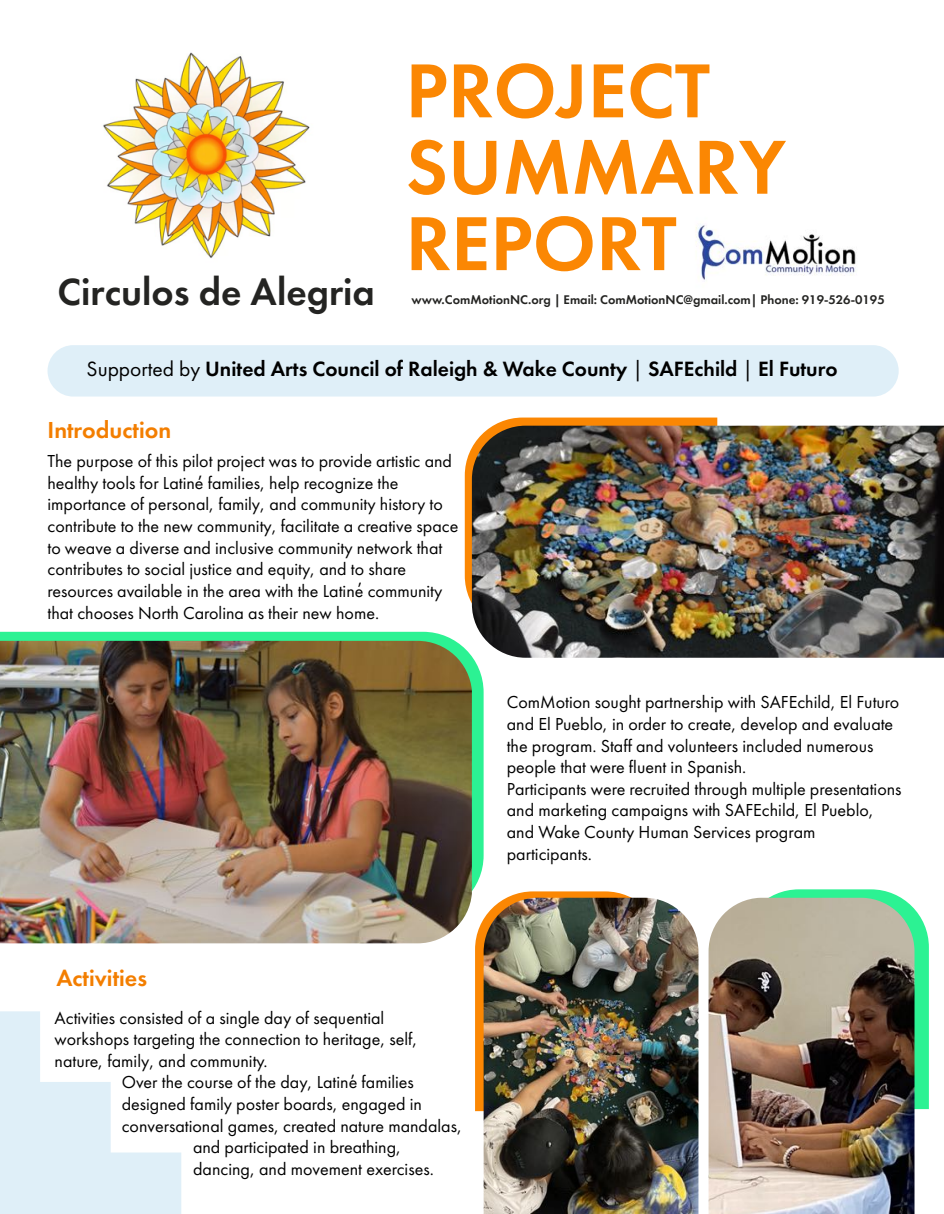
<style>
.page{position:relative;width:944px;height:1214px;background:#fff}
.page>*{position:absolute;margin:0;border:0;box-sizing:border-box;transform-origin:0 0}
.t1{font:79.2px/76.3px "Futura Demi C";color:#fb8703}
.t2{font:39.15px "Futura Demi C";color:#242422}
.t3{font:24px "Futura Demi C";color:#f37e00}
.t4{font:italic 21.45px "Futura Demi C";color:#000}
.t5{font:italic 18px/21.6px "Futura Book C";color:#000}
.t6{font:18px "Myriad Pro";color:#000}
.t7{font:13.05px "Futura Demi C";color:#242422}
.s1{font-family:"Futura Book C"}
.s2{font-style:normal}
</style>
<div class="page">
<svg style="left:465px;top:417px;width:252px;height:190px;fill:#fb8703"></svg>
<svg style="left:475px;top:891px;width:155px;height:220px;background:#fb9b2d"></svg>
<svg style="left:770px;top:889px;width:158px;height:220px"></svg>
<svg style="left:0;top:632px;width:483px;height:284px;background:#42f29d"></svg>
<div style="left:48px;top:345px;width:850px;height:51px;background:#dfeff8;border-radius:26px"></div>
<img style="left:696px;top:225px;width:160px;height:55px">
<img style="left:103px;top:52px;width:207px;height:206px">
<img style="left:472px;top:426px;width:472px;height:231px">
<img style="left:483px;top:897px;width:215px;height:317px">
<img style="left:0;top:641px;width:472px;height:302px">
<img style="left:708px;top:897px;width:206px;height:317px">
<svg style="left:0;top:1011px;width:181px;height:203px"></svg>
<h2 class="t2" style="left:58px;top:276px;width:319px">Circulos de Alegria</h2>
<h1 class="t1" style="left:405px;top:59px;width:382px">PROJECT<br>SUMMARY<br>REPORT</h1>
<p class="t7" style="left:411px;top:294px;width:474px">www.ComMotionNC.org | Email: ComMotionNC@gmail.com| Phone: 919-526-0195</p>
<p class="t4" style="left:87px;top:360px;width:752px"><span class="s1">Supported by</span> United Arts Council of Raleigh &amp; Wake County <span class="s1">|</span> SAFEchild <span class="s1">|</span> El Futuro</p>
<h3 class="t3" style="left:48px;top:420px;width:125px">Introduction</h3>
<p class="t5" style="left:47px;top:452px;width:412px">The purpose of this pilot project was to provide artistic and healthy tools for Latin<span class="s2">e</span> families, help recognize the importance of personal, family, and community history to contribute to the new community, facilitate a creative space to weave a diverse and inclusive community network that contributes to social justice and equity, and to share resources available in the area with the Latine community that chooses North Carolina as their new home.</p>
<p class="t6" style="left:198px;top:471px;width:5px">’</p>
<p class="t6" style="left:358px;top:578px;width:5px">’</p>
<h3 class="t3" style="left:56px;top:968px;width:92px">Activities</h3>
<p class="t5" style="left:55px;top:1008px;width:364px">Activities consisted of a single day of sequential workshops targeting the connection to heritage, self, nature, family, and community.</p>
<p class="t5" style="left:122px;top:1073px;width:294px">Over the course of the day, Latine families</p>
<p class="t5" style="left:122px;top:1094px;width:302px">designed family poster boards, engaged in</p>
<p class="t5" style="left:122px;top:1116px;width:342px">conversational games, created nature mandalas,</p>
<p class="t5" style="left:193px;top:1138px;width:209px">and participated in breathing,</p>
<p class="t5" style="left:193px;top:1159px;width:242px">dancing, and movement exercises.</p>
<p class="t6" style="left:351px;top:1069px;width:5px">’</p>
<p class="t5" style="left:507px;top:693px;width:396px">ComMotion sought partnership with SAFEchild, El Futuro and El Pueblo, in order to create, develop and evaluate the program. Staff and volunteers included numerous people that were fluent in Spanish.<br>Participants were recruited through multiple presentations and marketing campaigns with SAFEchild, El Pueblo, and Wake County Human Services program participants.</p>
</div>
